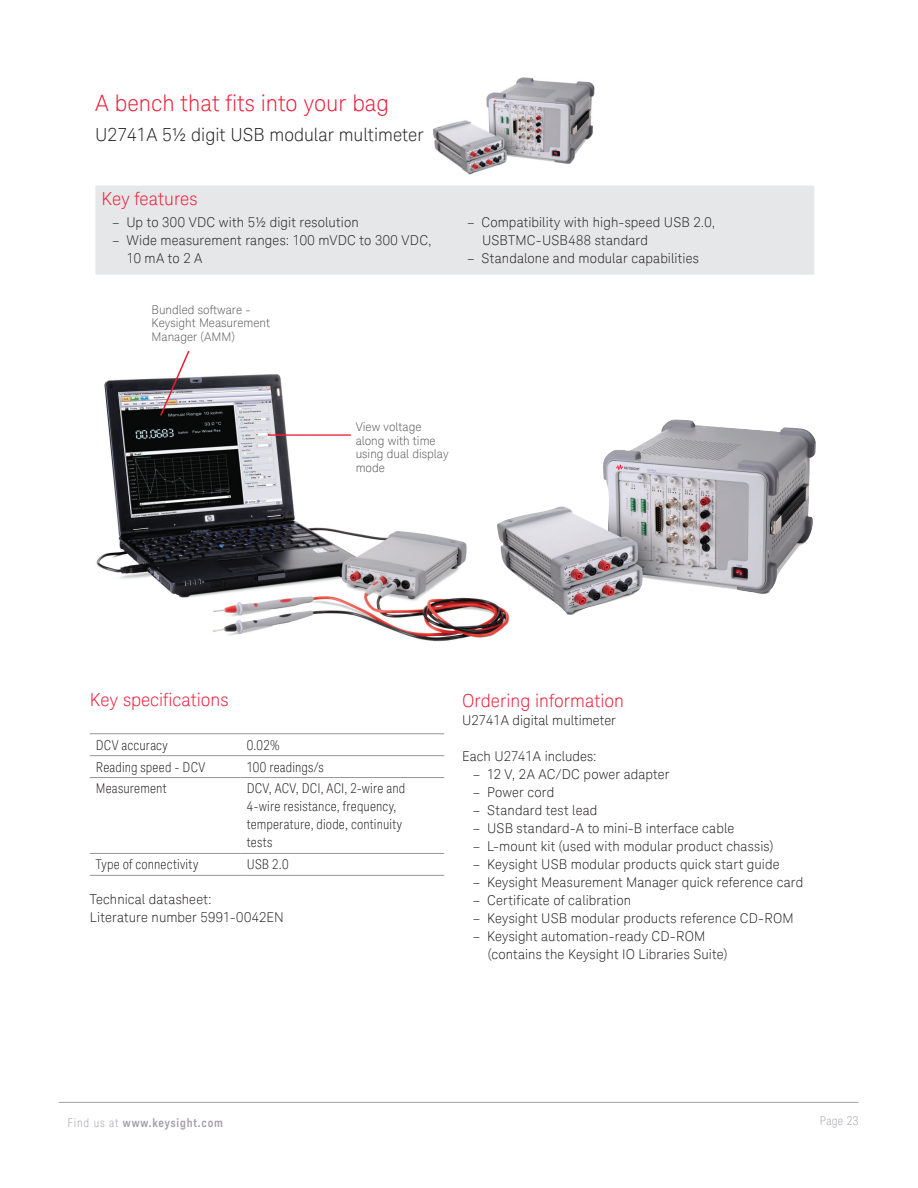
<style>
.page{position:relative;width:918px;height:1188px;background:#fff}
.page>*{position:absolute;margin:0;border:0;box-sizing:border-box;transform-origin:0 0}
.t1{font:300 22.5px "Keysight Sans";color:#ed1a36}
.t2{font:300 18px "Keysight Sans";color:#ed1a36}
.t3{font:300 18px "Keysight Sans";color:#231f20}
.K_Body_Text{font:300 13.5px/18px "Keysight Sans";letter-spacing:.01em;color:#231f20}
.K_Table_Text{font:300 condensed 13.5px "Keysight Sans";letter-spacing:.015em;color:#231f20}
.t4{font:300 12px/13.5px "Keysight Sans";color:#57585a}
.t5{font:700 12px "Keysight Sans Condensed";letter-spacing:.07em;color:#a4a1a9}
.t6{font:300 condensed 12px "Keysight Sans";letter-spacing:.03em;color:#a4a1a9}
.s1{font-family:"Keysight Sans";font-weight:300;font-stretch:condensed}
</style>
<div class="page">
<hr style="left:59px;top:1102px;width:800px;height:1px;background:#a4a1a9">
<div style="left:95px;top:186px;width:719px;height:89px;background:#e6e7e9"></div>
<hr style="left:90px;top:733px;width:151px;height:1px;background:#939598">
<hr style="left:241px;top:733px;width:203px;height:1px;background:#939598">
<hr style="left:90px;top:755px;width:151px;height:1px;background:#939598">
<hr style="left:241px;top:755px;width:203px;height:1px;background:#939598">
<hr style="left:90px;top:777px;width:151px;height:1px;background:#939598">
<hr style="left:241px;top:777px;width:203px;height:1px;background:#939598">
<hr style="left:90px;top:853px;width:151px;height:1px;background:#939598">
<hr style="left:241px;top:853px;width:203px;height:1px;background:#939598">
<hr style="left:90px;top:875px;width:151px;height:1px;background:#939598">
<hr style="left:241px;top:875px;width:203px;height:1px;background:#939598">
<img style="left:433px;top:77px;width:162px;height:98px">
<img style="left:96px;top:374px;width:413px;height:268px">
<svg style="left:159px;top:350px;width:32px;height:67px"></svg>
<img style="left:496px;top:419px;width:320px;height:196px">
<p class="t1" style="left:95px;top:90px;width:295px">A bench that fits into your bag</p>
<p class="t3" style="left:95px;top:124px;width:330px">U2741A 5½ digit USB modular multimeter</p>
<p class="t2" style="left:101px;top:188px;width:98px">Key features</p>
<p class="K_Body_Text" style="left:112px;top:213px;width:248px">– Up to 300 VDC with 5½ digit resolution</p>
<p class="K_Body_Text" style="left:127px;top:231px;width:306px;text-indent:-15px">– Wide measurement ranges: 100 mVDC to 300 VDC,<br>10 mA to 2 A</p>
<p class="t4" style="left:152px;top:303px;width:120px">Bundled software -<br>Keysight Measurement<br>Manager (AMM)</p>
<p class="K_Body_Text" style="left:482px;top:213px;width:235px;text-indent:-15px">– Compatibility with high-speed USB 2.0,<br>USBTMC-USB488 standard</p>
<p class="K_Body_Text" style="left:467px;top:249px;width:233px">– Standalone and modular capabilities</p>
<p class="t4" style="left:356px;top:420px;width:95px">View voltage along with time using dual display mode</p>
<p class="t2" style="left:90px;top:689px;width:140px">Key specifications</p>
<p class="K_Table_Text" style="left:96px;top:737px;width:73px">DCV accuracy</p>
<p class="K_Table_Text" style="left:247px;top:737px;width:34px">0.02%</p>
<p class="K_Table_Text" style="left:96px;top:759px;width:111px">Reading speed - DCV</p>
<p class="K_Table_Text" style="left:247px;top:759px;width:78px">100 readings/s</p>
<p class="K_Table_Text" style="left:96px;top:781px;width:72px">Measurement</p>
<p class="K_Table_Text" style="left:247px;top:781px;width:160px">DCV, ACV, DCI, ACI, 2-wire and</p>
<p class="K_Table_Text" style="left:247px;top:799px;width:151px">4-wire resistance, frequency,</p>
<p class="K_Table_Text" style="left:247px;top:817px;width:157px">temperature, diode, continuity</p>
<p class="K_Table_Text" style="left:247px;top:835px;width:27px">tests</p>
<p class="K_Table_Text" style="left:96px;top:857px;width:104px">Type of connectivity</p>
<p class="K_Table_Text" style="left:247px;top:857px;width:43px">USB 2.0</p>
<p class="K_Body_Text" style="left:90px;top:890px;width:123px">Technical datasheet:</p>
<p class="K_Body_Text" style="left:90px;top:908px;width:195px">Literature number 5991-0042EN</p>
<p class="t2" style="left:462px;top:690px;width:163px">Ordering information</p>
<p class="K_Body_Text" style="left:462px;top:712px;width:155px">U2741A digital multimeter</p>
<p class="K_Body_Text" style="left:462px;top:748px;width:136px">Each U2741A includes:</p>
<p class="K_Body_Text" style="left:473px;top:766px;width:198px">– 12 V, 2A AC/DC power adapter</p>
<p class="K_Body_Text" style="left:473px;top:784px;width:83px">– Power cord</p>
<p class="K_Body_Text" style="left:473px;top:802px;width:126px">– Standard test lead</p>
<p class="K_Body_Text" style="left:473px;top:820px;width:263px">– USB standard-A to mini-B interface cable</p>
<p class="K_Body_Text" style="left:473px;top:838px;width:302px">– L-mount kit (used with modular product chassis)</p>
<p class="K_Body_Text" style="left:473px;top:856px;width:308px">– Keysight USB modular products quick start guide</p>
<p class="K_Body_Text" style="left:473px;top:874px;width:332px">– Keysight Measurement Manager quick reference card</p>
<p class="K_Body_Text" style="left:473px;top:892px;width:160px">– Certificate of calibration</p>
<p class="K_Body_Text" style="left:473px;top:910px;width:322px">– Keysight USB modular products reference CD-ROM</p>
<p class="K_Body_Text" style="left:488px;top:928px;width:241px;text-indent:-15px">– Keysight automation-ready CD-ROM (contains the Keysight IO Libraries Suite)</p>
<p class="t5" style="left:68px;top:1115px;width:157px"><span class="s1">Find us at</span> www.keysight.com</p>
<p class="t6" style="left:820px;top:1113px;width:40px">Page 23</p>
</div>
